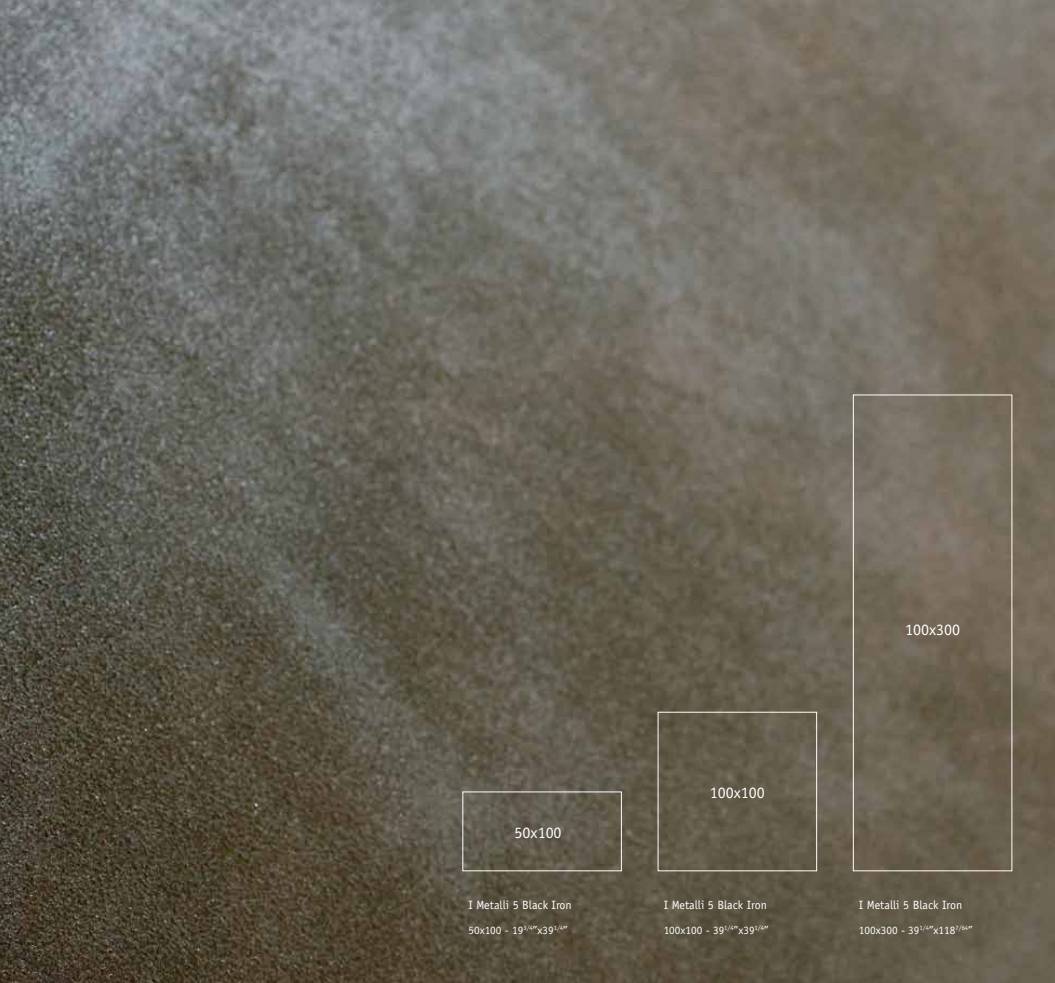
<style>
.page{position:relative;width:1055px;height:983px;background:#fff}
.page>*{position:absolute;margin:0;border:0;box-sizing:border-box;transform-origin:0 0}
.t1{font:15.9px "Officina Sans";color:#fff}
.t2{font:12px "Officina Sans";color:#fff}
.t3{font:11.25px "Officina Sans";color:#fff}
</style>
<div class="page">
<img style="left:0;top:0;width:1054px;height:982px">
<div style="left:853px;top:394px;width:159px;height:477px;border:1px solid #fff"></div>
<div style="left:657px;top:711px;width:160px;height:160px;border:1px solid #fff"></div>
<h1 class="t1" style="left:514px;top:823px;width:49px">50x100</h1>
<p class="t2" style="left:468px;top:897px;width:105px">I Metalli 5 Black Iron</p>
<p class="t3" style="left:468px;top:923px;width:101px">50x100 - 19<sup>3/4</sup>”x39<sup>1/4</sup>”</p>
<h1 class="t1" style="left:709px;top:783px;width:57px">100x100</h1>
<p class="t2" style="left:663px;top:897px;width:105px">I Metalli 5 Black Iron</p>
<p class="t3" style="left:663px;top:923px;width:106px">100x100 - 39<sup>1/4</sup>”x39<sup>1/4</sup>”</p>
<h1 class="t1" style="left:905px;top:620px;width:57px">100x300</h1>
<p class="t2" style="left:859px;top:897px;width:105px">I Metalli 5 Black Iron</p>
<p class="t3" style="left:859px;top:923px;width:115px">100x300 - 39<sup>1/4</sup>”x118<sup>7/64</sup>”</p>
</div>
